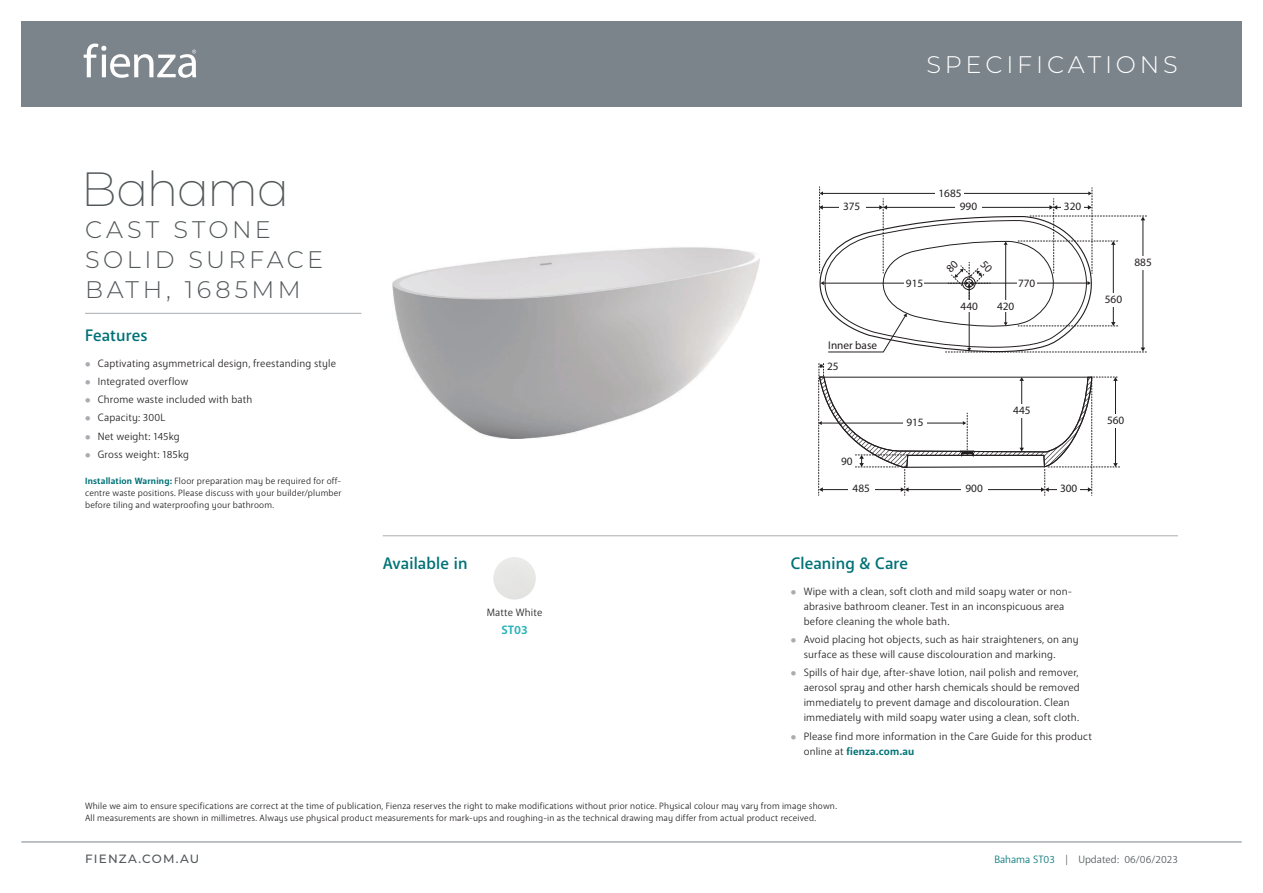
<style>
.page{position:relative;width:1263px;height:893px;background:#fff}
.page>*{position:absolute;margin:0;border:0;box-sizing:border-box;transform-origin:0 0}
.t1{font:200 48px "Montserrat";letter-spacing:-.03em;color:#525759}
.t2{font:300 24px/30px "Montserrat";letter-spacing:.145em;color:#525759}
.t3{font:300 24px "Montserrat";letter-spacing:.16em;color:#fff}
.t4{font:500 16.5px "Anago";letter-spacing:.005em;color:#007277}
.t5{font:500 12px "Montserrat";letter-spacing:.1em;color:#525759}
.t6{font:700 12px "Anago";color:#2eb5bc}
.t7{font:11.25px "Myriad Pro";color:#231f20}
.t8{font:10.5px/15px "Anago";letter-spacing:.01em;color:#231f20}
.t9{font:10.5px "Anago";color:#525759}
.t10{font:9px/12px "Anago";letter-spacing:.015em;color:#231f20;text-align:justify}
.s1{font-weight:500;font-size:7.5px;color:#a9adb1}
.s2{font-weight:700;color:#007277}
.s3{color:#007277}
</style>
<div class="page">
<img style="left:393px;top:247px;width:367px;height:191px">
<img style="left:493px;top:557px;width:43px;height:43px;border-radius:21px">
<hr style="left:85px;top:313px;width:276px;height:1px;background:#a9adb1">
<hr style="left:383px;top:535px;width:795px;height:1px;background:#a9adb1">
<div style="left:21px;top:21px;width:1221px;height:85px;background:#7b848b"></div>
<svg style="left:84px;top:43px;width:112px;height:35px"></svg>
<hr style="left:21px;top:842px;width:1221px;height:1px;background:#7b848b">
<svg style="left:818px;top:187px;width:329px;height:309px"></svg>
<h1 class="t1" style="left:81px;top:157px;width:210px">Bahama</h1>
<h2 class="t2" style="left:85px;top:214px;width:240px">CAST STONE<br>SOLID SURFACE<br>BATH, 1685MM</h2>
<h3 class="t4" style="left:85px;top:325px;width:64px">Features</h3>
<p class="t8" style="left:85px;top:356px;width:253px"><span class="s1">●</span> Captivating asymmetrical design, freestanding style</p>
<p class="t8" style="left:85px;top:374px;width:105px"><span class="s1">●</span> Integrated overflow</p>
<p class="t8" style="left:85px;top:392px;width:169px"><span class="s1">●</span> Chrome waste included with bath</p>
<p class="t8" style="left:85px;top:410px;width:82px"><span class="s1">●</span> Capacity: 300L</p>
<p class="t8" style="left:85px;top:429px;width:96px"><span class="s1">●</span> Net weight: 145kg</p>
<p class="t8" style="left:85px;top:447px;width:105px"><span class="s1">●</span> Gross weight: 185kg</p>
<p class="t10" style="left:85px;top:475px;width:258px"><span class="s2">Installation Warning:</span> Floor preparation may be required for off&shy;centre waste positions. Please discuss with your builder/plumber before tiling and waterproofing your bathroom.</p>
<h3 class="t4" style="left:383px;top:553px;width:86px">Available in</h3>
<p class="t8" style="left:487px;top:605px;width:57px">Matte White</p>
<p class="t6" style="left:501px;top:622px;width:28px">ST03</p>
<h2 class="t3" style="left:926px;top:48px;width:253px">SPECIFICATIONS</h2>
<p class="t7" style="left:938px;top:186px;width:25px">1685</p>
<p class="t7" style="left:843px;top:199px;width:19px">375</p>
<p class="t7" style="left:960px;top:199px;width:19px">990</p>
<p class="t7" style="left:1064px;top:199px;width:19px">320</p>
<p class="t7" style="left:828px;top:338px;width:50px">Inner base</p>
<p class="t7" style="left:827px;top:359px;width:13px">25</p>
<p class="t7" style="left:841px;top:455px;width:13px">90</p>
<p class="t7" style="left:906px;top:276px;width:19px">915</p>
<p class="t7" style="left:1018px;top:276px;width:19px">770</p>
<p class="t7" style="left:961px;top:299px;width:19px">440</p>
<p class="t7" style="left:997px;top:299px;width:19px">420</p>
<p class="t7" style="left:906px;top:416px;width:19px">915</p>
<p class="t7" style="left:1013px;top:404px;width:19px">445</p>
<p class="t7" style="left:853px;top:481px;width:19px">485</p>
<p class="t7" style="left:965px;top:481px;width:19px">900</p>
<p class="t7" style="left:1060px;top:481px;width:19px">300</p>
<p class="t7" style="left:1105px;top:292px;width:19px">560</p>
<p class="t7" style="left:1134px;top:256px;width:19px">885</p>
<p class="t7" style="left:1107px;top:413px;width:19px">560</p>
<h3 class="t4" style="left:791px;top:553px;width:119px">Cleaning &amp; Care</h3>
<p class="t8" style="left:804px;top:584px;width:270px;text-indent:-13px"><span class="s1">●</span> Wipe with a clean, soft cloth and mild soapy water or non&shy;abrasive bathroom cleaner. Test in an inconspicuous area before cleaning the whole bath.</p>
<p class="t8" style="left:804px;top:632px;width:277px;text-indent:-13px"><span class="s1">●</span> Avoid placing hot objects, such as hair straighteners, on any surface as these will cause discolouration and marking.</p>
<p class="t8" style="left:804px;top:665px;width:278px;text-indent:-13px"><span class="s1">●</span> Spills of hair dye, after-shave lotion, nail polish and remover, aerosol spray and other harsh chemicals should be removed immediately to prevent damage and discolouration. Clean immediately with mild soapy water using a clean, soft cloth.</p>
<p class="t8" style="left:804px;top:729px;width:290px;text-indent:-13px"><span class="s1">●</span> Please find more information in the Care Guide for this product online at <span class="s2">fienza.com.au</span></p>
<p class="t10" style="left:85px;top:800px;width:753px">While we aim to ensure specifications are correct at the time of publication, Fienza reserves the right to make modifications without prior notice. Physical colour may vary from image shown.<br>All measurements are shown in millimetres. Always use physical product measurements for mark-ups and roughing-in as the technical drawing may differ from actual product received.</p>
<p class="t5" style="left:85px;top:851px;width:116px">FIENZA.COM.AU</p>
<p class="t9" style="left:994px;top:853px;width:185px"><span class="s3">Bahama ST03</span> | Updated: 06/06/2023</p>
</div>
